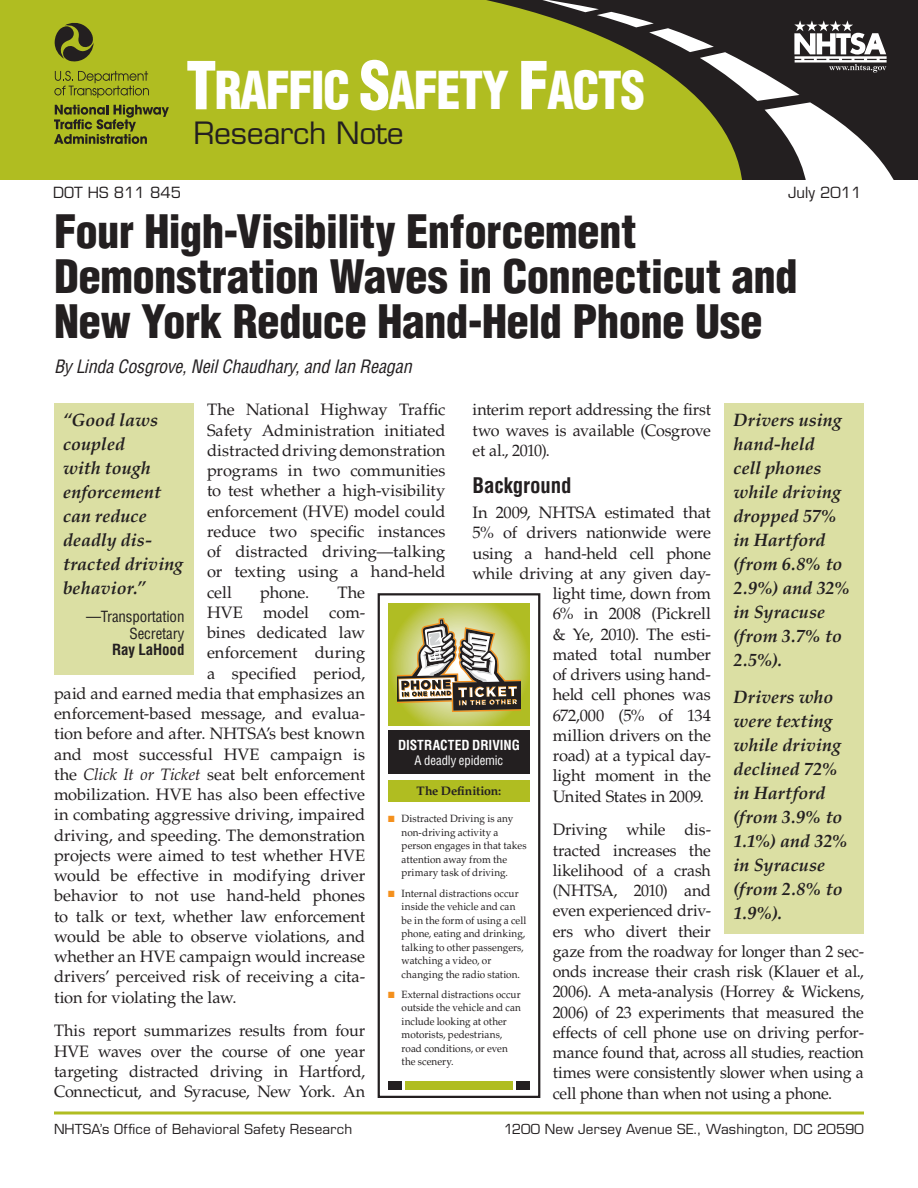
<style>
.page{position:relative;width:918px;height:1188px;background:#fff}
.page>*{position:absolute;margin:0;border:0;box-sizing:border-box;transform-origin:0 0}
.t1{font:900 condensed 51px "Helvetica LT Std";letter-spacing:-.03em;color:#fff;scale:.95 1}
.t2{font:900 condensed 45px/45px "Helvetica LT Std";letter-spacing:-.015em;color:#231f20}
.t3{font:30px "Eurostile LT Std";letter-spacing:-.01em;color:#231f20}
.HeadA{font:700 condensed 21px "Helvetica LT Std";letter-spacing:-.01em;color:#231f20}
.Sidebar{font:italic 700 18px/24px "Palatino LT Std";letter-spacing:.005em;color:#231f20}
.Byline{font:italic condensed 18px "Helvetica LT Std";letter-spacing:-.01em;color:#231f20}
.Body{font:16.5px/20.2px "Palatino LT Std";letter-spacing:-.005em;color:#231f20;text-align:justify}
.Table_text{font:condensed 15px/16.5px "Helvetica LT Std";letter-spacing:-.01em;color:#231f20;text-align:right}
.t4{font:15px "Eurostile LT Std";color:#231f20}
.t5{font:13.5px "Eurostile LT Std";letter-spacing:.015em;color:#231f20}
.t6{font:700 condensed 13.5px "Helvetica LT Std";letter-spacing:-.005em;color:#fff}
.t7{font:condensed 12.75px "Helvetica LT Std";letter-spacing:-.01em;color:#fff}
.t8{font:700 12.3px "Palatino LT Std";letter-spacing:-.015em;color:#231f20}
.Bookmark_Text{font:10.5px/13.5px "Palatino LT Std";letter-spacing:.005em;color:#231f20;scale:.95 1}
.s1{font-size:64.5px}
.s2{font-weight:700}
.s3{font-style:italic}
.s4{color:#f4901d}
</style>
<div class="page">
<hr style="left:54px;top:1112px;width:810px;height:2px;background:#b0bd21">
<div style="left:0;top:0;width:918px;height:180px;background:#b0bd21"></div>
<svg style="left:486px;top:0;width:432px;height:180px"></svg>
<svg style="left:529px;top:0;width:367px;height:180px"></svg>
<svg style="left:54px;top:105px;width:115px;height:39px"></svg>
<svg style="left:54px;top:71px;width:95px;height:27px"></svg>
<svg style="left:54px;top:22px;width:40px;height:40px"></svg>
<div style="left:724px;top:404px;width:140px;height:530px;background:#dbdfa3"></div>
<div style="left:54px;top:404px;width:140px;height:271px;background:#dbdfa3"></div>
<div style="left:378px;top:593px;width:162px;height:505px;border:2px solid #231f20"></div>
<svg style="left:388px;top:604px;width:142px;height:121px;background:#b7c23e"></svg>
<div style="left:388px;top:731px;width:142px;height:43px;background:#231f20"></div>
<div style="left:388px;top:780px;width:142px;height:22px;background:#b0bd21"></div>
<img style="left:398px;top:618px;width:122px;height:94px">
<div style="left:405px;top:1081px;width:108px;height:8px;background:#b0bd21"></div>
<div style="left:388px;top:1081px;width:14px;height:8px;background:#231f20"></div>
<div style="left:516px;top:1081px;width:14px;height:8px;background:#231f20"></div>
<p class="t1" style="left:186px;top:58px;width:485px"><span class="s1">T</span>RAFFIC <span class="s1">S</span>AFETY <span class="s1">F</span>ACTS</p>
<p class="t3" style="left:194px;top:115px;width:212px">Research Note</p>
<p class="t4" style="left:53px;top:183px;width:130px">DOT HS 811 845</p>
<p class="t4" style="left:788px;top:183px;width:75px">July 2011</p>
<p class="t2" style="left:54px;top:209px;width:745px">Four High-Visibility Enforcement<br>Demonstration Waves in Connecticut and<br>New York Reduce Hand-Held Phone Use</p>
<p class="Byline" style="left:54px;top:355px;width:359px">By Linda Cosgrove, Neil Chaudhary, and Ian Reagan</p>
<p class="Body" style="left:207px;top:400px;width:240px">The National Highway Traffic Safety Administration initiated distracted driving demonstration programs in two communities to test whether a high-visibility enforcement (HVE) model could reduce two specific instances of distracted driving—talking or texting using a hand-held cell</p>
<p class="Body" style="left:472px;top:400px;width:240px">interim report addressing the first two waves is available (Cosgrove et al., 2010).</p>
<p class="HeadA" style="left:472px;top:473px;width:101px">Background</p>
<p class="Body" style="left:472px;top:503px;width:240px">In 2009, NHTSA estimated that</p>
<p class="Body" style="left:472px;top:523px;width:240px">5% of drivers nationwide were</p>
<p class="Body" style="left:472px;top:543px;width:240px">using a hand-held cell phone</p>
<p class="Body" style="left:472px;top:564px;width:240px">while driving at any given day-</p>
<p class="Body" style="left:553px;top:584px;width:160px">light time, down from</p>
<p class="Body" style="left:553px;top:604px;width:160px">6% in 2008 (Pickrell</p>
<p class="Body" style="left:553px;top:624px;width:160px">&amp; Ye, 2010). The esti-</p>
<p class="Body" style="left:553px;top:645px;width:160px">mated total number</p>
<p class="Body" style="left:553px;top:665px;width:160px">of drivers using hand-</p>
<p class="Body" style="left:553px;top:685px;width:160px">held cell phones was</p>
<p class="Body" style="left:553px;top:705px;width:160px">672,000 (5% of 134</p>
<p class="Body" style="left:553px;top:726px;width:160px">million drivers on the</p>
<p class="Body" style="left:553px;top:746px;width:160px">road) at a typical day-</p>
<p class="Body" style="left:553px;top:766px;width:160px">light moment in the</p>
<p class="Body" style="left:553px;top:786px;width:153px">United States in 2009.</p>
<p class="Body" style="left:553px;top:820px;width:313px;text-align:left">Driving while dis-<br>tracted increases the<br>likelihood of a crash<br>(NHTSA, 2010) and<br>even experienced driv-<br>ers who divert their<br>gaze from the roadway for longer than 2 sec&shy;onds increase their crash risk (Klauer et al., 2006). A meta-analysis (Horrey &amp; Wickens, 2006) of 23 experiments that measured the effects of cell phone use on driving perfor&shy;mance found that, across all studies, reaction times were consistently slower when using a cell phone than when not using a phone.</p>
<p class="Sidebar" style="left:63px;top:408px;width:122px">“Good laws coupled<br>with tough enforcement can reduce deadly dis&shy;tracted driving behavior.”</p>
<p class="Table_text" style="left:86px;top:608px;width:100px">—Transportation<br>Secretary<br><span class="s2">Ray LaHood</span></p>
<p class="Sidebar" style="left:734px;top:408px;width:119px">Drivers using hand-held<br>cell phones while driving dropped 57% in Hartford (from 6.8% to<br>2.9%) and 32% in Syracuse (from 3.7% to<br>2.5%).</p>
<p class="Sidebar" style="left:734px;top:685px;width:116px">Drivers who were texting while driving declined 72% in Hartford (from 3.9% to<br>1.1%) and 32% in Syracuse (from 2.8% to<br>1.9%).</p>
<p class="Body" style="left:260px;top:582px;width:50px">phone.</p>
<p class="Body" style="left:337px;top:582px;width:29px">The</p>
<p class="Body" style="left:207px;top:603px;width:160px">HVE model com-</p>
<p class="Body" style="left:207px;top:623px;width:160px">bines dedicated law</p>
<p class="Body" style="left:207px;top:643px;width:160px">enforcement during</p>
<p class="Body" style="left:207px;top:663px;width:160px">a specified period,</p>
<p class="Body" style="left:54px;top:684px;width:313px">paid and earned media that emphasizes an</p>
<p class="Body" style="left:54px;top:704px;width:313px">enforcement-based message, and evalua-</p>
<p class="Body" style="left:54px;top:724px;width:313px">tion before and after. NHTSA’s best known</p>
<p class="Body" style="left:54px;top:744px;width:313px">and most successful HVE campaign is</p>
<p class="Body" style="left:54px;top:765px;width:313px">the <span class="s3">Click It or Ticket</span> seat belt enforcement</p>
<p class="Body" style="left:54px;top:785px;width:313px">mobilization. HVE has also been effective</p>
<p class="Body" style="left:54px;top:805px;width:313px">in combating aggressive driving, impaired</p>
<p class="Body" style="left:54px;top:825px;width:313px">driving, and speeding. The demonstration</p>
<p class="Body" style="left:54px;top:846px;width:313px">projects were aimed to test whether HVE</p>
<p class="Body" style="left:54px;top:866px;width:313px">would be effective in modifying driver</p>
<p class="Body" style="left:54px;top:886px;width:313px">behavior to not use hand-held phones</p>
<p class="Body" style="left:54px;top:906px;width:313px">to talk or text, whether law enforcement</p>
<p class="Body" style="left:54px;top:927px;width:313px">would be able to observe violations, and</p>
<p class="Body" style="left:54px;top:947px;width:313px">whether an HVE campaign would increase</p>
<p class="Body" style="left:54px;top:967px;width:313px">drivers’ perceived risk of receiving a cita-</p>
<p class="Body" style="left:54px;top:987px;width:184px">tion for violating the law.</p>
<p class="Body" style="left:54px;top:1021px;width:313px">This report summarizes results from four HVE waves over the course of one year targeting distracted driving in Hartford, Connecticut, and Syracuse, New York. An</p>
<p class="t6" style="left:398px;top:736px;width:123px">DISTRACTED DRIVING</p>
<p class="t7" style="left:415px;top:752px;width:90px">A deadly epidemic</p>
<p class="t8" style="left:417px;top:784px;width:86px">The Definition:</p>
<p class="Bookmark_Text" style="left:402px;top:812px;width:133px;text-indent:-14px"><span class="s4">■</span> Distracted Driving is any non-driving activity a person engages in that takes attention away from the primary task of driving.</p>
<p class="Bookmark_Text" style="left:402px;top:887px;width:133px;text-indent:-14px"><span class="s4">■</span> Internal distractions occur inside the vehicle and can be in the form of using a cell phone, eating and drinking, talking to other passengers, watching a video, or changing the radio station.</p>
<p class="Bookmark_Text" style="left:402px;top:988px;width:127px;text-indent:-14px"><span class="s4">■</span> External distractions occur outside the vehicle and can include looking at other motorists, pedestrians, road conditions, or even the scenery.</p>
<p class="t5" style="left:54px;top:1121px;width:300px">NHTSA’s Office of Behavioral Safety Research</p>
<p class="t5" style="left:504px;top:1121px;width:361px">1200 New Jersey Avenue SE., Washington, DC 20590</p>
</div>
